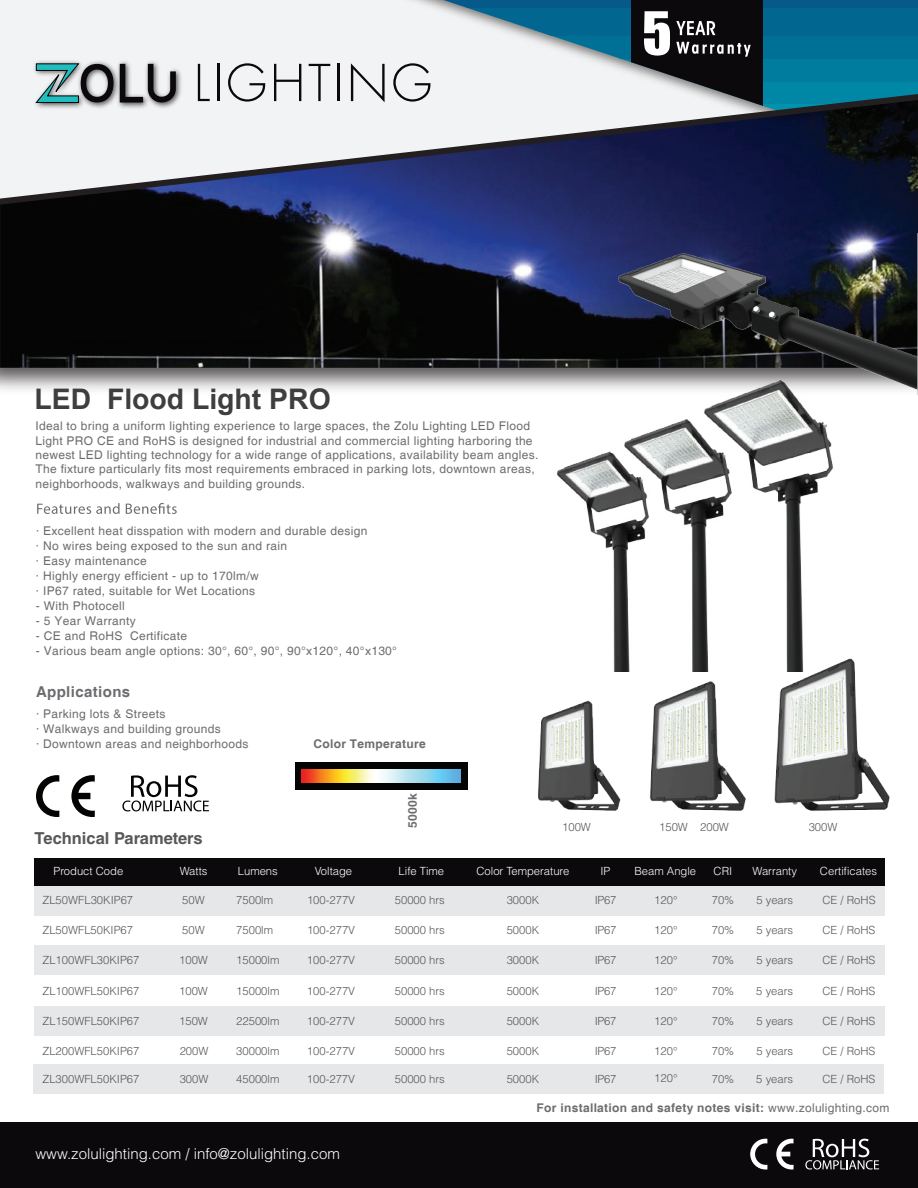
<style>
.page{position:relative;width:918px;height:1188px;background:#fff}
.page>*{position:absolute;margin:0;border:0;box-sizing:border-box;transform-origin:0 0}
.t1{font:55.05px "Impact";color:#fff}
.t2{font:700 28.35px "Arial";color:#3e3e3f}
.t3{font:700 16.5px "Helvetica LT Std";color:#57585a}
.t4{font:300 15px "Helvetica LT Std";color:#fff}
.t5{font:700 15px "Helvetica";letter-spacing:.025em;color:#6c6d70}
.t6{font:12px/15px "Helvetica";letter-spacing:.025em;color:#6c6d70}
.t7{font:700 12px "Helvetica";letter-spacing:.025em;color:#6c6d70}
.t8{font:300 11.25px "Helvetica LT Std";color:#57585a}
.t9{font:300 11.25px "Helvetica LT Std";color:#fff}
.s1{font-weight:400}
</style>
<div class="page">
<div style="left:0;top:1122px;width:918px;height:66px;background:#0b090c"></div>
<div style="left:34px;top:858px;width:851px;height:30px;background:#0b090c"></div>
<div style="left:34px;top:1006px;width:851px;height:30px;background:#e6e7e9"></div>
<div style="left:34px;top:1064px;width:850px;height:30px;background:#e6e7e9"></div>
<img style="left:0;top:368px;width:918px;height:146px">
<img style="left:0;top:211px;width:918px;height:157px">
<div style="left:0;top:0;width:130px;height:88px;background:#f2f3f4"></div>
<div style="left:130px;top:0;width:313px;height:88px;background:#f2f3f4"></div>
<svg style="left:443px;top:81px;width:475px;height:7px;fill:#f2f3f4"></svg>
<svg style="left:443px;top:59px;width:475px;height:22px;fill:#edeeef"></svg>
<svg style="left:443px;top:36px;width:475px;height:23px;fill:#007097"></svg>
<svg style="left:443px;top:8px;width:475px;height:28px;background:#2b7c9e"></svg>
<div style="left:443px;top:0;width:475px;height:8px;background:#065a89"></div>
<div style="left:632px;top:0;width:132px;height:112px;background:#0b090c"></div>
<svg style="left:676px;top:21px;width:39px;height:14px"></svg>
<svg style="left:676px;top:42px;width:75px;height:15px"></svg>
<img style="left:30px;top:58px;width:155px;height:30px">
<svg style="left:120px;top:64px;width:56px;height:24px"></svg>
<svg style="left:36px;top:64px;width:78px;height:24px"></svg>
<svg style="left:198px;top:64px;width:12px;height:24px"></svg>
<hr style="left:217px;top:64px;width:2px;height:37px;background:#0b090c">
<svg style="left:228px;top:63px;width:37px;height:25px"></svg>
<svg style="left:274px;top:64px;width:27px;height:24px"></svg>
<svg style="left:309px;top:64px;width:21px;height:24px"></svg>
<hr style="left:338px;top:64px;width:2px;height:37px;background:#0b090c">
<svg style="left:351px;top:63px;width:34px;height:25px"></svg>
<svg style="left:393px;top:63px;width:37px;height:25px"></svg>
<svg style="left:0;top:88px;width:918px;height:123px"></svg>
<div style="left:295px;top:762px;width:172px;height:27px;background:#040503"></div>
<img style="left:302px;top:769px;width:158px;height:13px">
<div style="left:34px;top:945px;width:851px;height:30px;background:#e6e7e9"></div>
<div style="left:34px;top:886px;width:851px;height:30px;background:#e6e7e9"></div>
<img style="left:611px;top:233px;width:307px;height:161px">
<img style="left:540px;top:368px;width:313px;height:287px">
<img style="left:538px;top:655px;width:92px;height:156px">
<img style="left:774px;top:655px;width:116px;height:156px">
<img style="left:650px;top:655px;width:96px;height:156px">
<svg style="left:750px;top:1139px;width:17px;height:31px"></svg>
<svg style="left:776px;top:1139px;width:18px;height:31px"></svg>
<svg style="left:805px;top:1139px;width:74px;height:31px"></svg>
<svg style="left:36px;top:775px;width:23px;height:42px"></svg>
<svg style="left:71px;top:775px;width:24px;height:42px"></svg>
<svg style="left:122px;top:775px;width:87px;height:36px"></svg>
<h1 class="t1" style="left:642px;top:-10px;width:31px">5</h1>
<h2 class="t2" style="left:35px;top:379px;width:298px">LED Flood Light PRO</h2>
<p class="t6" style="left:35px;top:419px;width:505px;line-height:14.4px">Ideal to bring a uniform lighting experience to large spaces, the Zolu Lighting LED Flood Light PRO CE and RoHS is designed for industrial and commercial lighting harboring the newest LED lighting technology for a wide range of applications, availability beam angles.<br>The fixture particularly fits most requirements embraced in parking lots, downtown areas, neighborhoods, walkways and building grounds.</p>
<p class="t6" style="left:36px;top:524px;width:333px">· Excellent heat disspation with modern and durable design · No wires being exposed to the sun and rain<br>· Easy maintenance<br>· Highly energy efficient - up to 170lm/w<br>· IP67 rated, suitable for Wet Locations</p>
<p class="t6" style="left:36px;top:599px;width:90px">- With Photocell</p>
<p class="t6" style="left:36px;top:614px;width:101px">- 5 Year Warranty</p>
<p class="t6" style="left:36px;top:629px;width:153px">- CE and RoHS Certificate</p>
<p class="t6" style="left:36px;top:644px;width:363px">- Various beam angle options: 30°, 60°, 90°, 90°x120°, 40°x130°</p>
<p class="t5" style="left:36px;top:682px;width:96px">Applications</p>
<p class="t6" style="left:36px;top:707px;width:214px">· Parking lots &amp; Streets<br>· Walkways and building grounds<br>· Downtown areas and neighborhoods</p>
<p class="t7" style="left:313px;top:736px;width:114px">Color Temperature</p>
<h3 class="t3" style="left:34px;top:828px;width:170px">Technical Parameters</h3>
<p class="t7" style="left:405px;top:828px;width:36px;rotate:-90deg">5000k</p>
<p class="t8" style="left:562px;top:820px;width:30px">100W</p>
<p class="t8" style="left:659px;top:820px;width:71px">150W 200W</p>
<p class="t8" style="left:809px;top:820px;width:30px">300W</p>
<p class="t9" style="left:53px;top:864px;width:71px">Product Code</p>
<p class="t9" style="left:180px;top:864px;width:29px">Watts</p>
<p class="t9" style="left:238px;top:864px;width:42px">Lumens</p>
<p class="t9" style="left:315px;top:864px;width:39px">Voltage</p>
<p class="t9" style="left:714px;top:864px;width:20px">CRI</p>
<p class="t9" style="left:399px;top:864px;width:47px">Life Time</p>
<p class="t9" style="left:601px;top:864px;width:12px">IP</p>
<p class="t9" style="left:752px;top:864px;width:46px">Warranty</p>
<p class="t9" style="left:820px;top:864px;width:59px">Certificates</p>
<p class="t9" style="left:476px;top:864px;width:94px">Color Temperature</p>
<p class="t9" style="left:634px;top:864px;width:63px">Beam Angle</p>
<p class="t8" style="left:43px;top:893px;width:92px">ZL50WFL30KIP67</p>
<p class="t8" style="left:182px;top:893px;width:24px">50W</p>
<p class="t8" style="left:236px;top:893px;width:38px">7500lm</p>
<p class="t8" style="left:307px;top:893px;width:50px">100-277V</p>
<p class="t8" style="left:395px;top:893px;width:51px">50000 hrs</p>
<p class="t8" style="left:507px;top:893px;width:34px">3000K</p>
<p class="t8" style="left:595px;top:893px;width:23px">IP67</p>
<p class="t8" style="left:654px;top:893px;width:25px">120°</p>
<p class="t8" style="left:712px;top:893px;width:24px">70%</p>
<p class="t8" style="left:756px;top:893px;width:38px">5 years</p>
<p class="t8" style="left:822px;top:893px;width:55px">CE / RoHS</p>
<p class="t8" style="left:42px;top:923px;width:92px">ZL50WFL50KIP67</p>
<p class="t8" style="left:182px;top:923px;width:24px">50W</p>
<p class="t8" style="left:236px;top:923px;width:38px">7500lm</p>
<p class="t8" style="left:307px;top:923px;width:50px">100-277V</p>
<p class="t8" style="left:395px;top:923px;width:51px">50000 hrs</p>
<p class="t8" style="left:507px;top:923px;width:34px">5000K</p>
<p class="t8" style="left:595px;top:923px;width:23px">IP67</p>
<p class="t8" style="left:756px;top:923px;width:38px">5 years</p>
<p class="t8" style="left:822px;top:923px;width:55px">CE / RoHS</p>
<p class="t8" style="left:43px;top:953px;width:98px">ZL100WFL30KIP67</p>
<p class="t8" style="left:179px;top:953px;width:30px">100W</p>
<p class="t8" style="left:236px;top:953px;width:45px">15000lm</p>
<p class="t8" style="left:307px;top:953px;width:50px">100-277V</p>
<p class="t8" style="left:507px;top:953px;width:34px">3000K</p>
<p class="t8" style="left:595px;top:953px;width:23px">IP67</p>
<p class="t8" style="left:756px;top:953px;width:38px">5 years</p>
<p class="t8" style="left:822px;top:953px;width:55px">CE / RoHS</p>
<p class="t8" style="left:654px;top:923px;width:25px">120°</p>
<p class="t8" style="left:654px;top:953px;width:25px">120°</p>
<p class="t8" style="left:712px;top:923px;width:24px">70%</p>
<p class="t8" style="left:395px;top:953px;width:51px">50000 hrs</p>
<p class="t8" style="left:712px;top:953px;width:24px">70%</p>
<p class="t8" style="left:395px;top:984px;width:51px">50000 hrs</p>
<p class="t8" style="left:507px;top:984px;width:34px">5000K</p>
<p class="t8" style="left:595px;top:984px;width:23px">IP67</p>
<p class="t8" style="left:756px;top:984px;width:38px">5 years</p>
<p class="t8" style="left:822px;top:984px;width:55px">CE / RoHS</p>
<p class="t8" style="left:42px;top:984px;width:98px">ZL100WFL50KIP67</p>
<p class="t8" style="left:43px;top:1014px;width:98px">ZL150WFL50KIP67</p>
<p class="t8" style="left:179px;top:1014px;width:30px">150W</p>
<p class="t8" style="left:236px;top:1014px;width:45px">22500lm</p>
<p class="t8" style="left:307px;top:1014px;width:50px">100-277V</p>
<p class="t8" style="left:507px;top:1014px;width:34px">5000K</p>
<p class="t8" style="left:595px;top:1014px;width:23px">IP67</p>
<p class="t8" style="left:756px;top:1014px;width:38px">5 years</p>
<p class="t8" style="left:822px;top:1014px;width:55px">CE / RoHS</p>
<p class="t8" style="left:179px;top:984px;width:30px">100W</p>
<p class="t8" style="left:236px;top:984px;width:45px">15000lm</p>
<p class="t8" style="left:307px;top:984px;width:50px">100-277V</p>
<p class="t8" style="left:654px;top:984px;width:25px">120°</p>
<p class="t8" style="left:654px;top:1014px;width:25px">120°</p>
<p class="t8" style="left:654px;top:1044px;width:25px">120°</p>
<p class="t8" style="left:654px;top:1071px;width:25px">120°</p>
<p class="t8" style="left:712px;top:984px;width:24px">70%</p>
<p class="t8" style="left:395px;top:1014px;width:51px">50000 hrs</p>
<p class="t8" style="left:712px;top:1014px;width:24px">70%</p>
<p class="t8" style="left:43px;top:1044px;width:98px">ZL200WFL50KIP67</p>
<p class="t8" style="left:180px;top:1044px;width:30px">200W</p>
<p class="t8" style="left:236px;top:1044px;width:45px">30000lm</p>
<p class="t8" style="left:307px;top:1044px;width:50px">100-277V</p>
<p class="t8" style="left:395px;top:1044px;width:51px">50000 hrs</p>
<p class="t8" style="left:507px;top:1044px;width:34px">5000K</p>
<p class="t8" style="left:595px;top:1044px;width:23px">IP67</p>
<p class="t8" style="left:712px;top:1044px;width:24px">70%</p>
<p class="t8" style="left:756px;top:1044px;width:38px">5 years</p>
<p class="t8" style="left:822px;top:1044px;width:55px">CE / RoHS</p>
<p class="t8" style="left:42px;top:1072px;width:98px">ZL300WFL50KIP67</p>
<p class="t8" style="left:180px;top:1072px;width:30px">300W</p>
<p class="t8" style="left:236px;top:1072px;width:45px">45000lm</p>
<p class="t8" style="left:307px;top:1072px;width:50px">100-277V</p>
<p class="t8" style="left:395px;top:1072px;width:51px">50000 hrs</p>
<p class="t8" style="left:507px;top:1072px;width:34px">5000K</p>
<p class="t8" style="left:595px;top:1072px;width:23px">IP67</p>
<p class="t8" style="left:712px;top:1072px;width:24px">70%</p>
<p class="t8" style="left:756px;top:1072px;width:38px">5 years</p>
<p class="t8" style="left:822px;top:1072px;width:55px">CE / RoHS</p>
<p class="t4" style="left:35px;top:1145px;width:306px">www.zolulighting.com / info@zolulighting.com</p>
<p class="t7" style="left:537px;top:1101px;width:355px">For installation and safety notes visit: <span class="s1">www.zolulighting.com</span></p>
</div>
